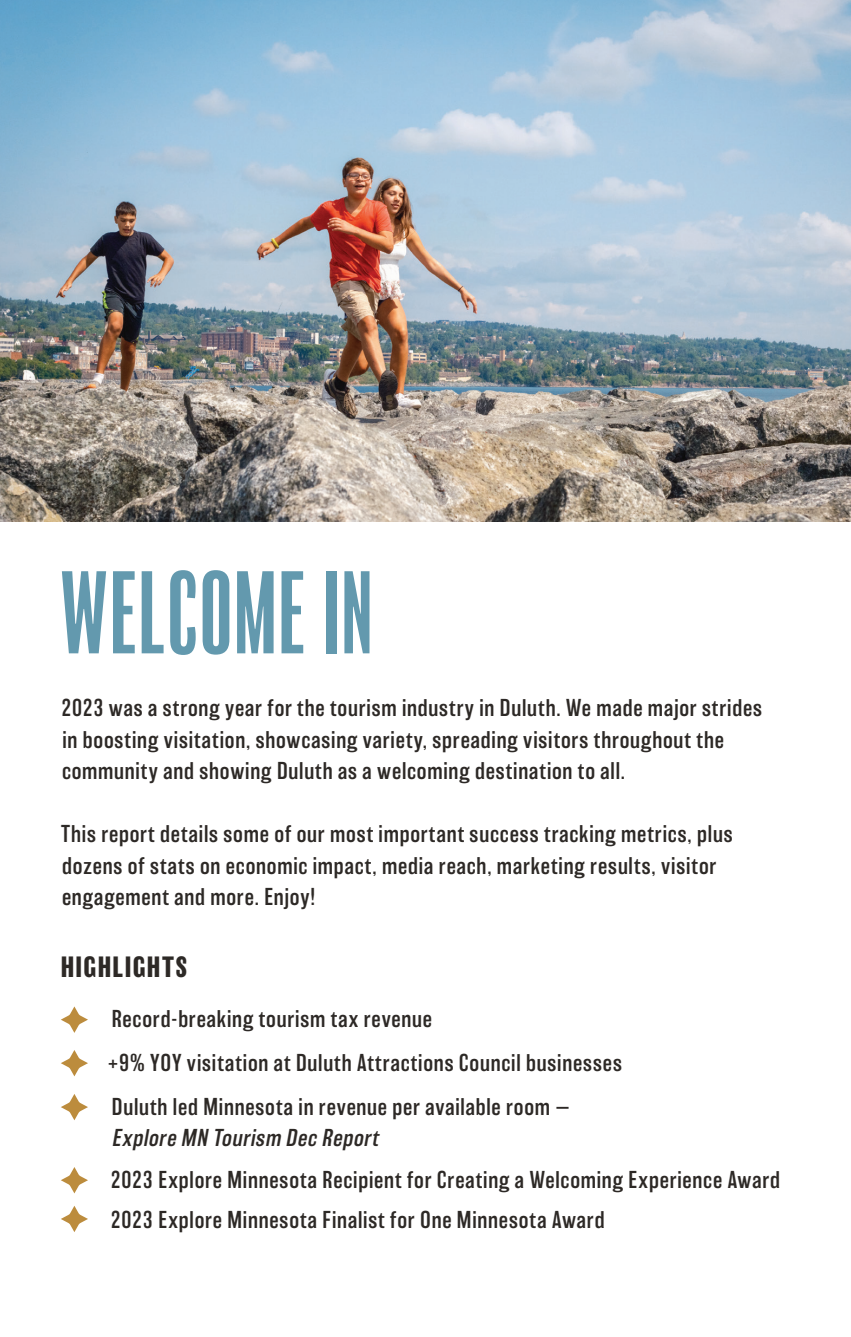
<style>
.page{position:relative;width:851px;height:1337px;background:#fff}
.page>*{position:absolute;margin:0;border:0;box-sizing:border-box;transform-origin:0 0}
.t1{font:extra-condensed 108px "Balboa";letter-spacing:.02em;color:#6399ae}
.t2{font:700 27px "Balboa";letter-spacing:.045em;color:#2d2926}
.t3{font:300 22.5px/31.5px "Balboa";letter-spacing:.035em;color:#2d2926}
.s1{font-style:italic}
</style>
<div class="page">
<svg style="left:61px;top:1006px;width:27px;height:27px"></svg>
<svg style="left:61px;top:1050px;width:27px;height:26px"></svg>
<svg style="left:61px;top:1094px;width:27px;height:26px"></svg>
<svg style="left:61px;top:1167px;width:27px;height:26px"></svg>
<img style="left:0;top:0;width:850px;height:522px">
<svg style="left:61px;top:1206px;width:27px;height:26px"></svg>
<p class="t1" style="left:61px;top:554px;width:313px">WELCOME IN</p>
<p class="t3" style="left:61px;top:692px;width:702px">2023 was a strong year for the tourism industry in Duluth. We made major strides in boosting visitation, showcasing variety, spreading visitors throughout the community and showing Duluth as a welcoming destination to all.</p>
<p class="t3" style="left:61px;top:818px;width:673px">This report details some of our most important success tracking metrics, plus dozens of stats on economic impact, media reach, marketing results, visitor engagement and more. Enjoy!</p>
<p class="t2" style="left:61px;top:951px;width:128px">HIGHLIGHTS</p>
<p class="t3" style="left:112px;top:1003px;width:322px">Record-breaking tourism tax revenue</p>
<p class="t3" style="left:107px;top:1047px;width:516px">+9% YOY visitation at Duluth Attractions Council businesses</p>
<p class="t3" style="left:112px;top:1091px;width:459px">Duluth led Minnesota in revenue per available room —<br><span class="s1">Explore MN Tourism Dec Report</span></p>
<p class="t3" style="left:111px;top:1164px;width:671px">2023 Explore Minnesota Recipient for Creating a Welcoming Experience Award</p>
<p class="t3" style="left:111px;top:1204px;width:495px">2023 Explore Minnesota Finalist for One Minnesota Award</p>
</div>
